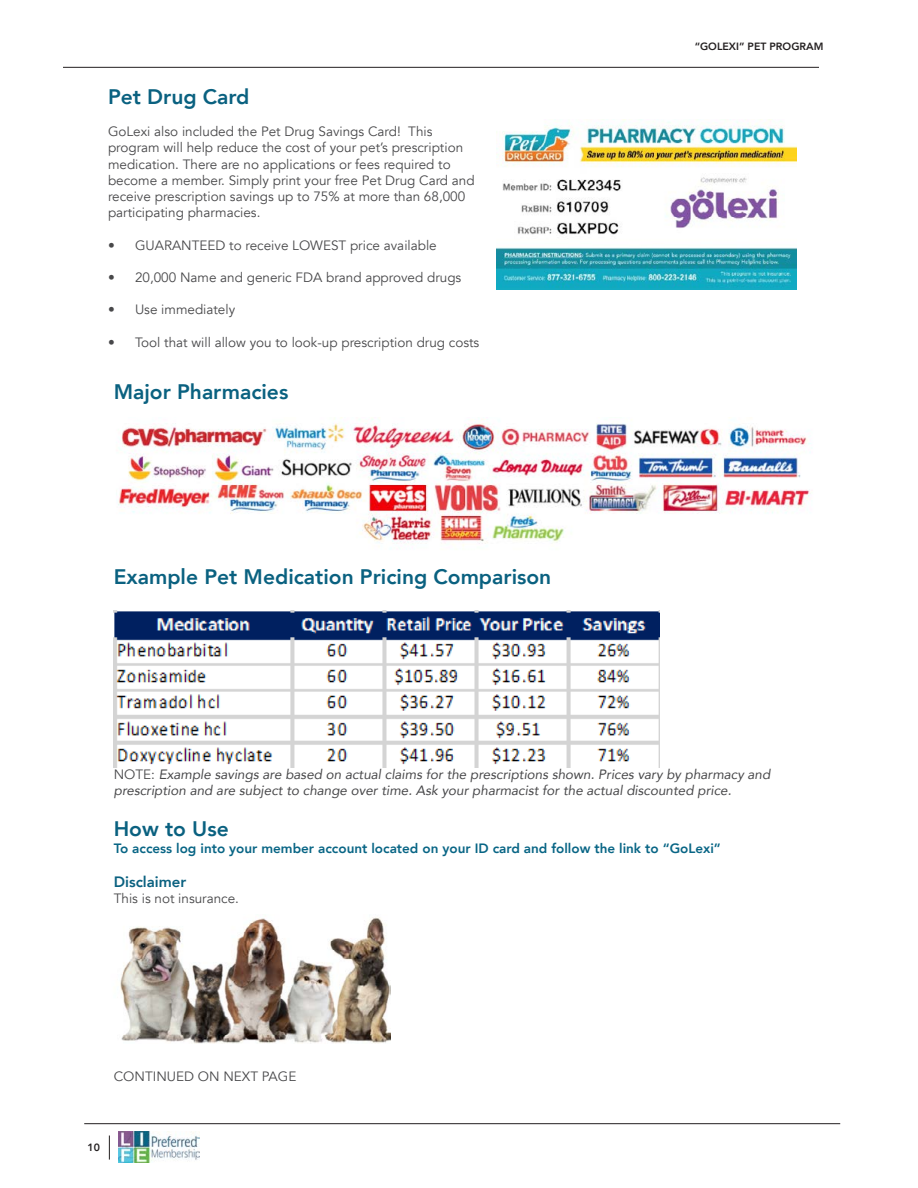
<style>
.page{position:relative;width:918px;height:1188px;background:#fff}
.page>*{position:absolute;margin:0;border:0;box-sizing:border-box;transform-origin:0 0}
.t1{font:800 21px "Avenir";color:#0a6180}
.t2{font:800 15px "Avenir";color:#0a6180}
.t3{font:13.5px/16.2px "Avenir";color:#48484a}
.t4{font:italic 13.5px/16.2px "Avenir";color:#48484a}
.t5{font:800 13.5px "Avenir";color:#086585}
.t6{font:800 10.5px "Avenir";color:#231f20}
.t7{font:5.4px "Myriad Pro";color:#2c6b8a}
.s1{font-style:normal}
</style>
<div class="page">
<hr style="left:84px;top:1123px;width:756px;height:1px;background:#231f20">
<svg style="left:109px;top:1136px;width:1px;height:24px"></svg>
<hr style="left:63px;top:67px;width:756px;height:1px;background:#231f20">
<img style="left:497px;top:119px;width:299px;height:170px">
<img style="left:118px;top:418px;width:693px;height:128px">
<img style="left:114px;top:610px;width:545px;height:157px">
<img style="left:120px;top:917px;width:271px;height:126px">
<img style="left:119px;top:1132px;width:81px;height:31px">
<h1 class="t1" style="left:108px;top:80px;width:143px">Pet Drug Card</h1>
<p class="t3" style="left:108px;top:124px;width:368px">GoLexi also included the Pet Drug Savings Card! This program will help reduce the cost of your pet’s prescription medication. There are no applications or fees required to become a member. Simply print your free Pet Drug Card and receive prescription savings up to 75% at more than 68,000 participating pharmacies.</p>
<p class="t3" style="left:108px;top:237px;width:330px">• GUARANTEED to receive LOWEST price available</p>
<p class="t3" style="left:108px;top:270px;width:355px">• 20,000 Name and generic FDA brand approved drugs</p>
<p class="t3" style="left:108px;top:302px;width:129px">• Use immediately</p>
<p class="t3" style="left:108px;top:334px;width:373px">• Tool that will allow you to look-up prescription drug costs</p>
<h1 class="t1" style="left:114px;top:375px;width:176px">Major Pharmacies</h1>
<h1 class="t1" style="left:114px;top:561px;width:439px">Example Pet Medication Pricing Comparison</h1>
<p class="t6" style="left:695px;top:39px;width:130px">“GOLEXI” PET PROGRAM</p>
<p class="t4" style="left:114px;top:766px;width:658px"><span class="s1">NOTE:</span> Example savings are based on actual claims for the prescriptions shown. Prices vary by pharmacy and prescription and are subject to change over time. Ask your pharmacist for the actual discounted price.</p>
<h1 class="t1" style="left:114px;top:813px;width:117px">How to Use</h1>
<p class="t5" style="left:114px;top:837px;width:609px">To access log into your member account located on your ID card and follow the link to “GoLexi”</p>
<p class="t2" style="left:114px;top:870px;width:74px">Disclaimer</p>
<p class="t3" style="left:114px;top:890px;width:127px">This is not insurance.</p>
<p class="t3" style="left:114px;top:1069px;width:184px">CONTINUED ON NEXT PAGE</p>
<p class="t6" style="left:88px;top:1139px;width:14px">10</p>
<p class="t7" style="left:197px;top:1136px;width:5px">™</p>
</div>
